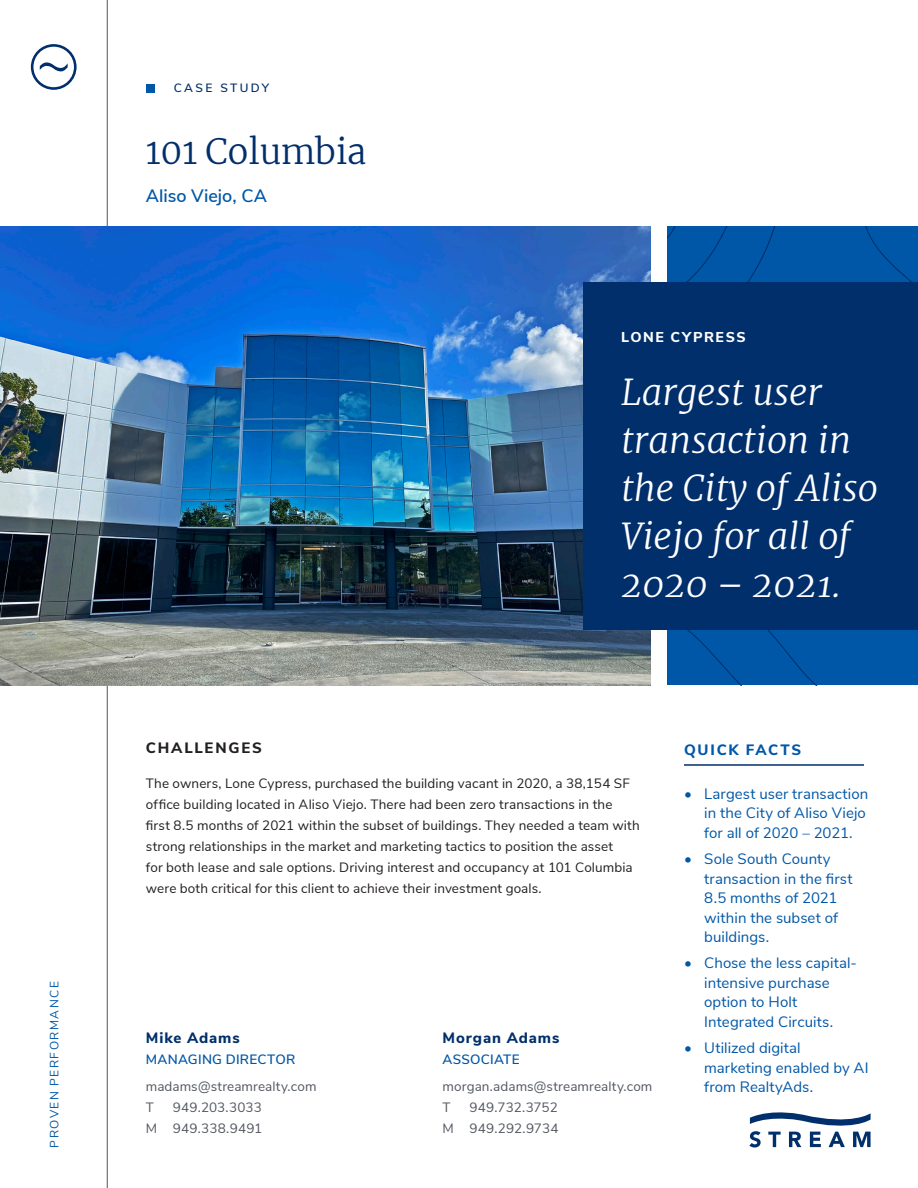
<style>
.page{position:relative;width:918px;height:1188px;background:#fff}
.page>*{position:absolute;margin:0;border:0;box-sizing:border-box;transform-origin:0 0}
.Big_Title{font:italic 300 36px/48px "Merriweather";color:#fff}
.Big_Title-2{font:300 34.5px "Merriweather";color:#002f6b}
.Contact{font:600 18px "Nunito Sans";letter-spacing:-.005em;color:#0157a7}
.t1{font:15px/19.5px "Nunito Sans";letter-spacing:.005em;color:#0157a7}
.Contact-2{font:800 15px "Nunito Sans";letter-spacing:.06em;color:#002f6b}
.Contact-3{font:800 15px "Nunito Sans";letter-spacing:.12em;color:#231f20}
.Contact-4{font:800 15px "Nunito Sans";letter-spacing:.115em;color:#0157a7}
.Contact-5{font:800 14.25px "Nunito Sans";letter-spacing:.11em;color:#fff}
.Contact-6{font:13.5px/21px "Nunito Sans";letter-spacing:.01em;color:#231f20}
.Contact-7{font:13.5px "Nunito Sans";letter-spacing:.01em;color:#52575f}
.Contact-8{font:600 13.5px "Nunito Sans";letter-spacing:.02em;color:#0157a7}
.t2{font:12px "Nunito Sans";letter-spacing:.12em;color:#0157a7}
.t3{font:600 12px "Nunito Sans";letter-spacing:.195em;color:#002f6b}
</style>
<div class="page">
<hr style="left:107px;top:0;width:1px;height:1188px;background:#52575f">
<svg style="left:31px;top:44px;width:46px;height:46px"></svg>
<div style="left:146px;top:84px;width:9px;height:9px;background:#0157a7"></div>
<div style="left:667px;top:226px;width:251px;height:459px;background:#0157a7"></div>
<img style="left:0;top:226px;width:651px;height:459px">
<hr style="left:684px;top:764px;width:180px;height:2px;background:#002f6b">
<svg style="left:749px;top:1112px;width:122px;height:35px"></svg>
<div style="left:584px;top:282px;width:334px;height:348px;background:#002f6b"></div>
<p class="t2" style="left:46px;top:1148px;width:167px;rotate:-90deg">PROVEN PERFORMANCE</p>
<p class="t3" style="left:174px;top:80px;width:97px">CASE STUDY</p>
<p class="Big_Title-2" style="left:146px;top:128px;width:222px">101 Columbia</p>
<p class="Contact" style="left:146px;top:183px;width:123px">Aliso Viejo, CA</p>
<p class="Contact-5" style="left:621px;top:327px;width:126px">LONE CYPRESS</p>
<p class="Big_Title" style="left:621px;top:366px;width:258px">Largest user transaction in the City of Aliso<br>Viejo for all of<br>2020 – 2021.</p>
<p class="Contact-3" style="left:146px;top:737px;width:118px">CHALLENGES</p>
<p class="Contact-6" style="left:146px;top:772px;width:495px">The owners, Lone Cypress, purchased the building vacant in 2020, a 38,154 SF office building located in Aliso Viejo. There had been zero transactions in the first 8.5 months of 2021 within the subset of buildings. They needed a team with strong relationships in the market and marketing tactics to position the asset<br>for both lease and sale options. Driving interest and occupancy at 101 Columbia were both critical for this client to achieve their investment goals.</p>
<p class="Contact-2" style="left:146px;top:1026px;width:95px">Mike Adams</p>
<p class="Contact-8" style="left:146px;top:1049px;width:151px">MANAGING DIRECTOR</p>
<p class="Contact-7" style="left:146px;top:1077px;width:172px">madams@streamrealty.com</p>
<p class="Contact-7" style="left:146px;top:1098px;width:10px">T</p>
<p class="Contact-7" style="left:173px;top:1098px;width:90px">949.203.3033</p>
<p class="Contact-7" style="left:146px;top:1119px;width:118px">M 949.338.9491</p>
<p class="Contact-2" style="left:443px;top:1026px;width:118px">Morgan Adams</p>
<p class="Contact-8" style="left:443px;top:1049px;width:79px">ASSOCIATE</p>
<p class="Contact-7" style="left:443px;top:1077px;width:211px">morgan.adams@streamrealty.com</p>
<p class="Contact-7" style="left:443px;top:1098px;width:10px">T</p>
<p class="Contact-7" style="left:470px;top:1098px;width:90px">949.732.3752</p>
<p class="Contact-7" style="left:443px;top:1119px;width:117px">M 949.292.9734</p>
<p class="Contact-4" style="left:684px;top:739px;width:119px">QUICK FACTS</p>
<p class="t1" style="left:704px;top:783px;width:166px;text-indent:-20px">• Largest user transaction in the City of Aliso Viejo for all of 2020 – 2021.</p>
<p class="t1" style="left:704px;top:848px;width:150px;text-indent:-20px">• Sole South County transaction in the first<br>8.5 months of 2021 within the subset of buildings.</p>
<p class="t1" style="left:704px;top:952px;width:154px;text-indent:-20px">• Chose the less capital&shy;intensive purchase option to Holt<br>Integrated Circuits.</p>
<p class="t1" style="left:704px;top:1037px;width:166px;text-indent:-20px">• Utilized digital marketing enabled by AI from RealtyAds.</p>
</div>
